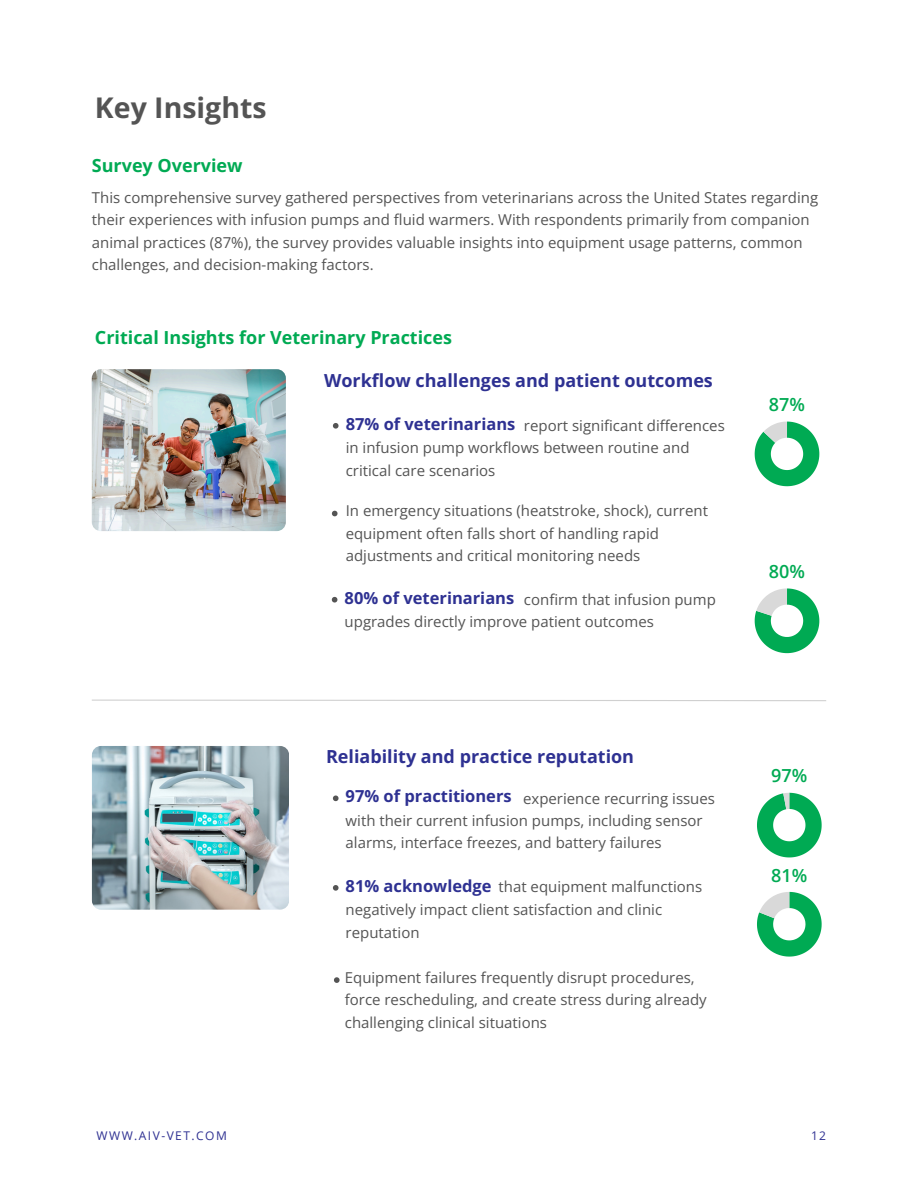
<style>
.page{position:relative;width:918px;height:1188px;background:#fff}
.page>*{position:absolute;margin:0;border:0;box-sizing:border-box;transform-origin:0 0}
.t1{font:700 28.5px "Open Sans";color:#545454}
.t2{font:700 18px "Open Sans";color:#2e3192}
.t3{font:700 18px "Open Sans";color:#00aa53}
.t4{font:600 18px "Open Sans";color:#00aa53}
.t5{font:700 16.5px "Open Sans";color:#2e3192}
.t6{font:15px/22.5px "Open Sans";color:#545454}
.t7{font:12px "Open Sans";letter-spacing:.125em;color:#2f3192}
.s1{font-weight:700;font-size:16.5px;color:#2e3192}
</style>
<div class="page">
<img style="left:92px;top:369px;width:194px;height:162px;border-radius:9px">
<img style="left:92px;top:746px;width:197px;height:163px;border-radius:9px">
<svg style="left:755px;top:422px;width:64px;height:64px"></svg>
<svg style="left:755px;top:588px;width:64px;height:65px"></svg>
<svg style="left:757px;top:793px;width:65px;height:64px"></svg>
<svg style="left:757px;top:892px;width:65px;height:65px"></svg>
<svg style="left:92px;top:699px;width:734px;height:2px"></svg>
<svg style="left:333px;top:423px;width:6px;height:6px"></svg>
<svg style="left:332px;top:511px;width:6px;height:5px"></svg>
<svg style="left:332px;top:597px;width:5px;height:6px"></svg>
<svg style="left:333px;top:796px;width:6px;height:5px"></svg>
<svg style="left:333px;top:885px;width:6px;height:6px"></svg>
<svg style="left:334px;top:977px;width:6px;height:6px"></svg>
<h2 class="t1" style="left:95px;top:87px;width:173px">Key Insights</h2>
<p class="t3" style="left:92px;top:153px;width:152px">Survey Overview</p>
<h2 class="t6" style="left:92px;top:186px;width:728px">This comprehensive survey gathered perspectives from veterinarians across the United States regarding their experiences with infusion pumps and fluid warmers. With respondents primarily from companion animal practices (87%), the survey provides valuable insights into equipment usage patterns, common challenges, and decision-making factors.</h2>
<p class="t3" style="left:95px;top:325px;width:359px">Critical Insights for Veterinary Practices</p>
<p class="t2" style="left:324px;top:368px;width:390px">Workflow challenges and patient outcomes</p>
<h3 class="t5" style="left:346px;top:412px;width:171px">87% of veterinarians</h3>
<p class="t6" style="left:346px;top:436px;width:345px">in infusion pump workflows between routine and critical care scenarios</p>
<p class="t6" style="left:346px;top:499px;width:364px">In emergency situations (heatstroke, shock), current equipment often falls short of handling rapid adjustments and critical monitoring needs</p>
<h3 class="t5" style="left:345px;top:586px;width:171px">80% of veterinarians</h3>
<h3 class="t6" style="left:345px;top:610px;width:311px">upgrades directly improve patient outcomes</h3>
<p class="t6" style="left:524px;top:414px;width:202px">report significant differences</p>
<p class="t6" style="left:524px;top:588px;width:193px">confirm that infusion pump</p>
<h3 class="t4" style="left:769px;top:392px;width:38px">87%</h3>
<h2 class="t4" style="left:769px;top:559px;width:38px">80%</h2>
<h2 class="t2" style="left:326px;top:743px;width:310px">Reliability and practice reputation</h2>
<p class="t5" style="left:346px;top:785px;width:168px">97% of practitioners</p>
<h3 class="t6" style="left:346px;top:809px;width:359px">with their current infusion pumps, including sensor alarms, interface freezes, and battery failures</h3>
<h3 class="t6" style="left:346px;top:875px;width:358px"><span class="s1">81% acknowledge</span> that equipment malfunctions</h3>
<p class="t6" style="left:346px;top:898px;width:318px">negatively impact client satisfaction and clinic reputation</p>
<h3 class="t6" style="left:345px;top:966px;width:363px">Equipment failures frequently disrupt procedures, force rescheduling, and create stress during already challenging clinical situations</h3>
<p class="t6" style="left:523px;top:787px;width:193px">experience recurring issues</p>
<p class="t4" style="left:771px;top:763px;width:38px">97%</p>
<h2 class="t4" style="left:771px;top:862px;width:38px">81%</h2>
<p class="t7" style="left:97px;top:1127px;width:132px">WWW.AIV-VET.COM</p>
<h2 class="t7" style="left:811px;top:1127px;width:17px">12</h2>
</div>
